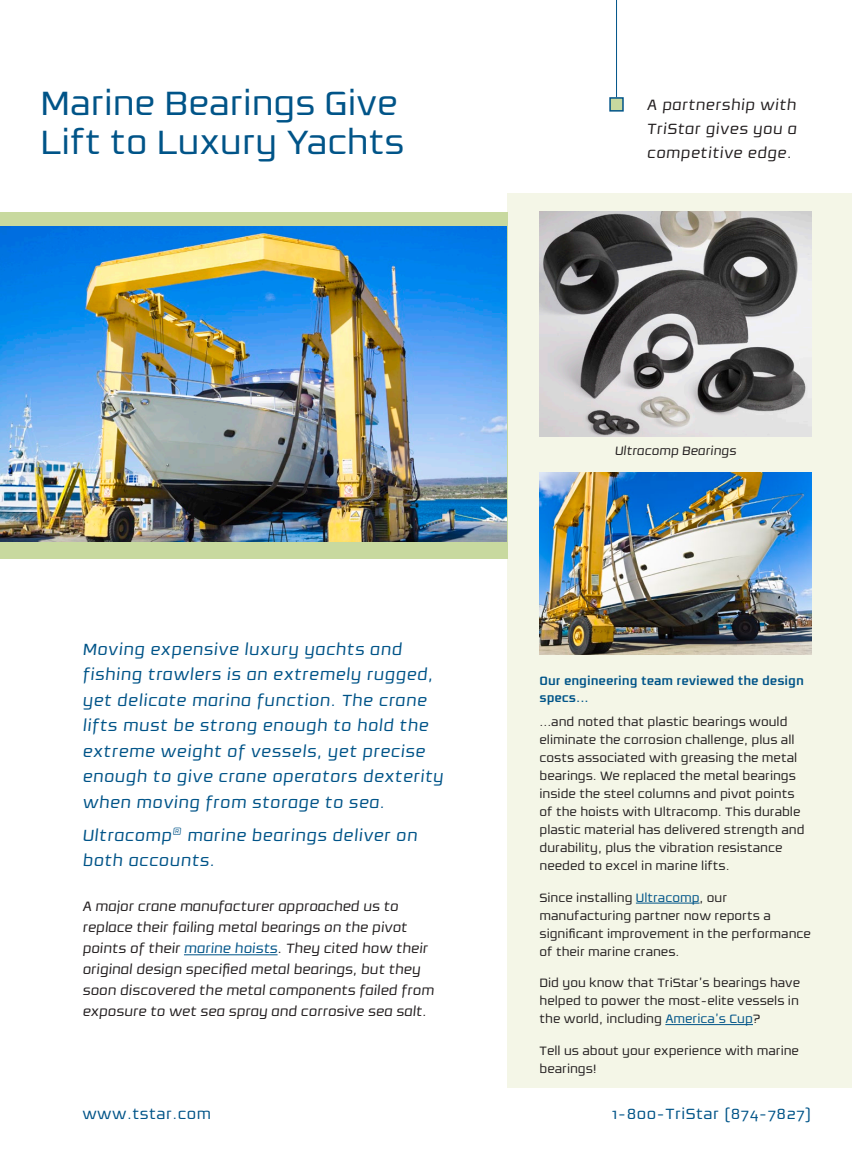
<style>
.page{position:relative;width:852px;height:1161px;background:#fff}
.page>*{position:absolute;margin:0;border:0;box-sizing:border-box;transform-origin:0 0}
.Headline{font:37.5px/39px "Resea";color:#005488}
.Headline-2{font:italic 18px/25.5px "Resea";letter-spacing:.03em;color:#005488}
.Headline-3{font:italic 16.5px/24px "Resea";letter-spacing:.03em;color:#231f20;text-align:justify}
.Headline-4{font:16.5px "Resea";letter-spacing:.03em;color:#005488}
.Body_Text{font:italic 15px/21px "Resea";color:#231f20}
.Sidebar_Text{font:13.5px/18px "Resea";color:#231f20}
.Subheadline{font:700 13.5px/16.5px "Resea";color:#005488}
.Sidebar_Text-2{font:italic 13.5px "Resea";color:#231f20}
.s1{color:#005488}
</style>
<div class="page">
<hr style="left:615px;top:0;width:1px;height:97px;background:#005488">
<div style="left:609px;top:97px;width:14px;height:15px;background:#c8d99f;border:2px solid #005488"></div>
<div style="left:507px;top:193px;width:344px;height:895px;background:#f4f6e7"></div>
<div style="left:0;top:212px;width:507px;height:346px;background:#c8d99f"></div>
<img style="left:539px;top:473px;width:272px;height:182px">
<hr style="left:184px;top:954px;width:93px;height:1px;background:#005488">
<hr style="left:635px;top:903px;width:64px;height:1px;background:#005488">
<hr style="left:665px;top:1024px;width:87px;height:1px;background:#005488">
<img style="left:0;top:226px;width:506px;height:315px">
<img style="left:539px;top:212px;width:271px;height:225px">
<p class="Headline" style="left:40px;top:83px;width:365px">Marine Bearings Give<br>Lift to Luxury Yachts</p>
<p class="Headline-3" style="left:646px;top:93px;width:151px">A partnership with TriStar gives you a competitive edge.</p>
<p class="Headline-2" style="left:82px;top:636px;width:362px">Moving expensive luxury yachts and fishing trawlers is an extremely rugged, yet delicate marina function. The crane lifts must be strong enough to hold the extreme weight of vessels, yet precise enough to give crane operators dexterity when moving from storage to sea.</p>
<p class="Headline-2" style="left:82px;top:822px;width:336px">Ultracomp<sup>®</sup> marine bearings deliver on both accounts.</p>
<p class="Body_Text" style="left:82px;top:896px;width:353px">A major crane manufacturer approached us to replace their failing metal bearings on the pivot points of their <span class="s1">marine hoists</span>. They cited how their original design specified metal bearings, but they soon discovered the metal components failed from exposure to wet sea spray and corrosive sea salt.</p>
<p class="Sidebar_Text-2" style="left:614px;top:443px;width:123px">Ultracomp Bearings</p>
<p class="Subheadline" style="left:539px;top:672px;width:266px">Our engineering team reviewed the design specs...</p>
<p class="Sidebar_Text" style="left:539px;top:713px;width:266px">...and noted that plastic bearings would eliminate the corrosion challenge, plus all costs associated with greasing the metal bearings. We replaced the metal bearings inside the steel columns and pivot points of the hoists with Ultracomp. This durable plastic material has delivered strength and durability, plus the vibration resistance needed to excel in marine lifts.</p>
<p class="Sidebar_Text" style="left:539px;top:888px;width:273px">Since installing <span class="s1">Ultracomp</span>, our manufacturing partner now reports a significant improvement in the performance of their marine cranes.</p>
<p class="Sidebar_Text" style="left:539px;top:974px;width:262px;text-align:justify">Did you know that TriStar’s bearings have helped to power the most-elite vessels in the world, including <span class="s1">America’s Cup</span>?</p>
<p class="Sidebar_Text" style="left:539px;top:1041px;width:261px">Tell us about your experience with marine bearings!</p>
<p class="Headline-4" style="left:82px;top:1105px;width:130px">www.tstar.com</p>
<p class="Headline-4" style="left:611px;top:1105px;width:201px">1-800-TriStar (874-7827)</p>
</div>
